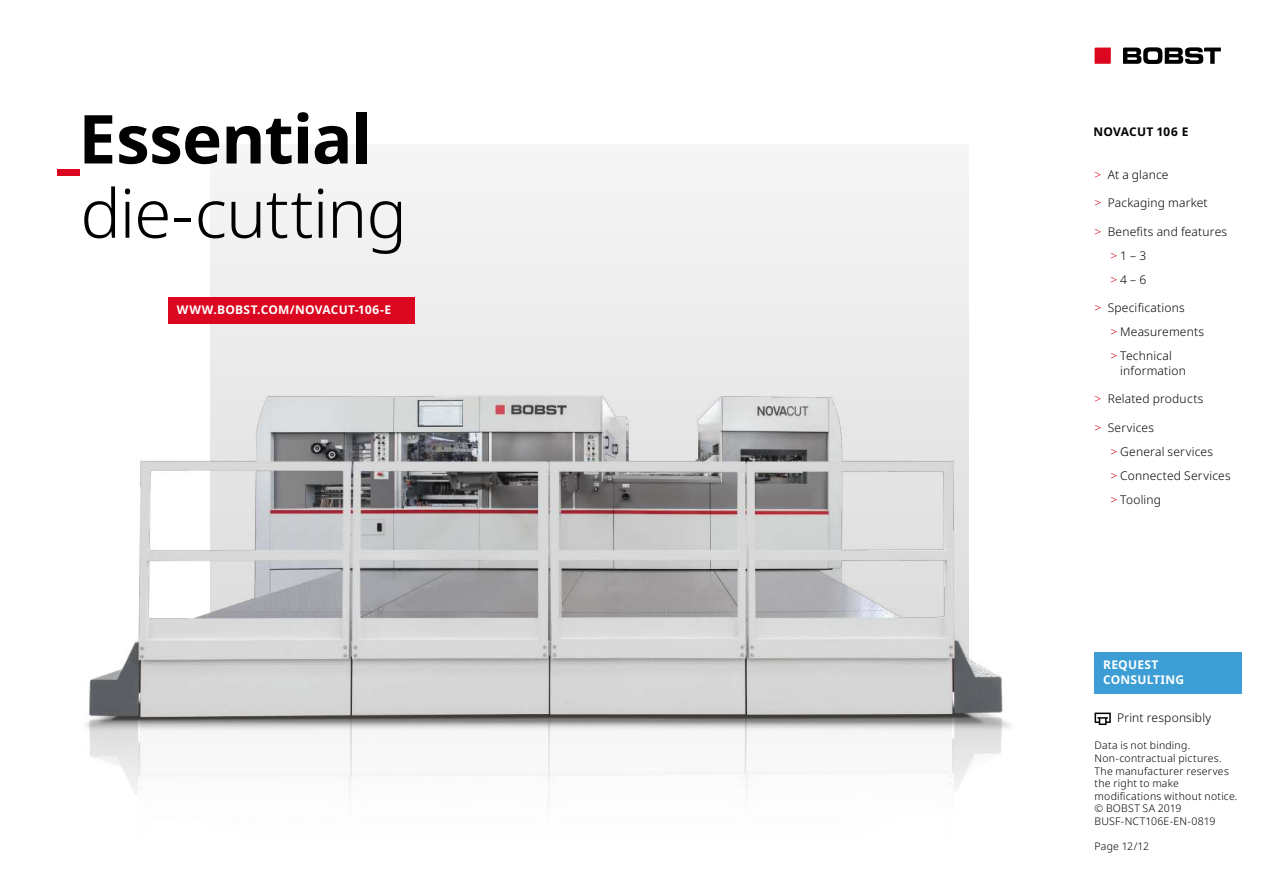
<style>
.page{position:relative;width:1263px;height:893px;background:#fff}
.page>*{position:absolute;margin:0;border:0;box-sizing:border-box;transform-origin:0 0}
.t1{font:300 67.5px/74.2px "Noto Sans";letter-spacing:-.01em;color:#000;text-align:center}
.t2{font:300 12px/24px "Noto Sans";letter-spacing:.015em;color:#000}
.t3{font:700 12px/15px "Noto Sans";letter-spacing:.02em;color:#fff}
.t4{font:700 12px "Noto Sans";letter-spacing:.02em;color:#000}
.t5{font:300 10.5px/12.6px "Noto Sans";letter-spacing:.02em;color:#000}
.s1{font-weight:700;color:#db0720}
.s2{font-weight:700}
.s3{color:#db0720}
</style>
<div class="page">
<svg style="left:1094px;top:48px;width:17px;height:16px"></svg>
<svg style="left:1123px;top:47px;width:98px;height:17px"></svg>
<div style="left:210px;top:145px;width:758px;height:523px;background:#f5f5f5"></div>
<div style="left:1094px;top:652px;width:148px;height:41px;background:#3c9ed4"></div>
<img style="left:85px;top:181px;width:1077px;height:614px">
<div style="left:168px;top:297px;width:247px;height:26px;background:#db0720"></div>
<h1 class="t1" style="left:55px;top:104px;width:354px"><span class="s1">ˍ</span><span class="s2">Essential </span>die-cutting</h1>
<p class="t3" style="left:177px;top:303px;width:216px">WWW.BOBST.COM/NOVACUT-106-E</p>
<p class="t4" style="left:1093px;top:123px;width:96px">NOVACUT 106 E</p>
<p class="t2" style="left:1094px;top:163px;width:76px"><span class="s3">&gt;</span> At a glance</p>
<p class="t2" style="left:1094px;top:191px;width:115px"><span class="s3">&gt;</span> Packaging market</p>
<p class="t2" style="left:1110px;top:220px;width:118px;text-indent:-16px"><span class="s3">&gt;</span> Benefits and features <span class="s3">&gt;</span> 1 – 3<br><span class="s3">&gt;</span> 4 – 6</p>
<p class="t2" style="left:1110px;top:296px;width:95px;text-indent:-16px"><span class="s3">&gt;</span> Specifications<br><span class="s3">&gt;</span> Measurements <span class="s3">&gt;</span> Technical</p>
<p class="t2" style="left:1120px;top:359px;width:67px">information</p>
<p class="t2" style="left:1094px;top:387px;width:110px"><span class="s3">&gt;</span> Related products</p>
<p class="t2" style="left:1110px;top:416px;width:122px;text-indent:-16px"><span class="s3">&gt;</span> Services<br><span class="s3">&gt;</span> General services<br><span class="s3">&gt;</span> Connected Services <span class="s3">&gt;</span> Tooling</p>
<p class="t3" style="left:1103px;top:658px;width:83px">REQUEST<br>CONSULTING</p>
<p class="t2" style="left:1117px;top:706px;width:95px">Print responsibly</p>
<p class="t5" style="left:1094px;top:739px;width:144px">Data is not binding.<br>Non-contractual pictures.<br>The manufacturer reserves the right to make modifications without notice. © BOBST SA 2019<br>BUSF-NCT106E-EN-0819</p>
<p class="t5" style="left:1094px;top:841px;width:56px">Page 12/12</p>
</div>
